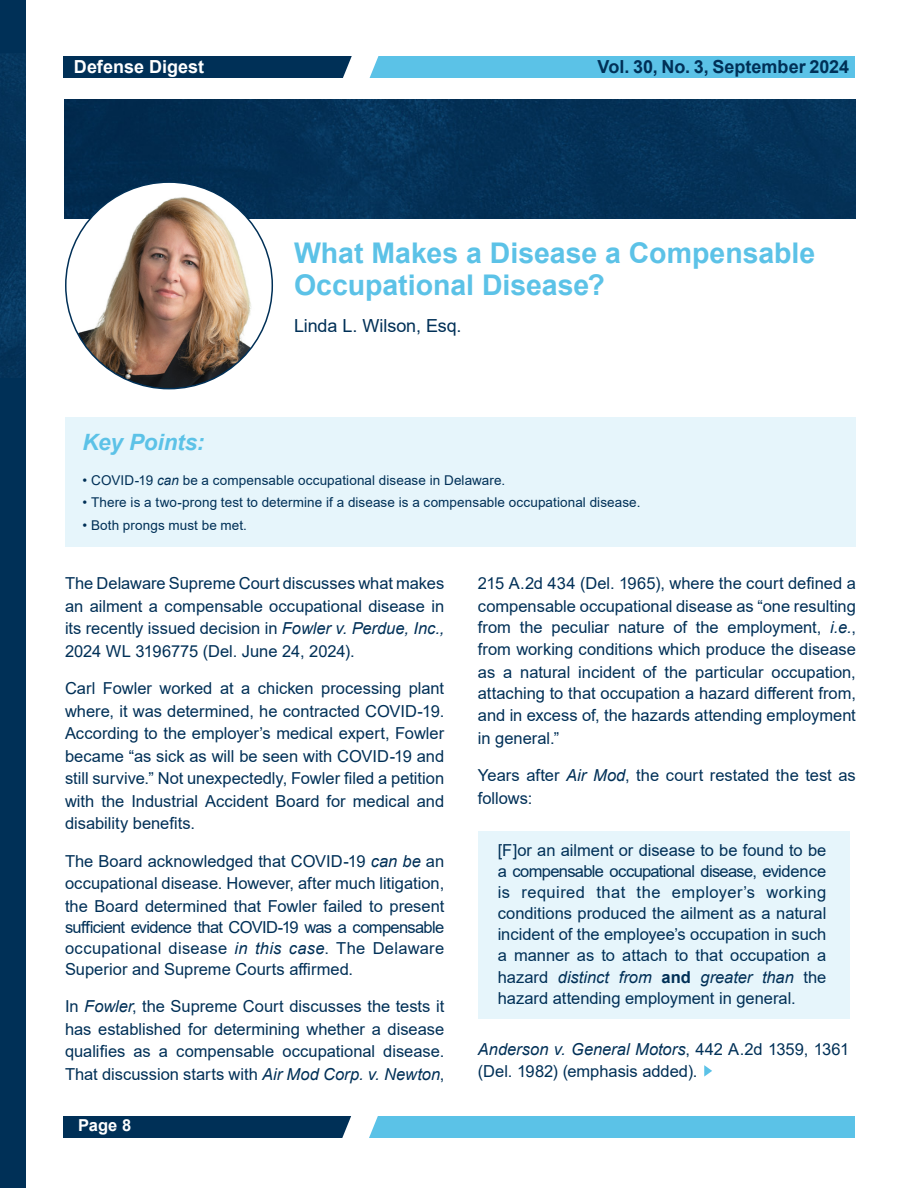
<style>
.page{position:relative;width:918px;height:1188px;background:#fff}
.page>*{position:absolute;margin:0;border:0;box-sizing:border-box;transform-origin:0 0}
.Body_Text_-_Align_Left{font:700 28.5px/31.5px "Arial";color:#5cc2e7}
.Body_Text_-_Align_Left-2{font:italic 700 22.5px "Arial";letter-spacing:-.01em;color:#5cc2e7}
.Body_Text_-_Align_Left-3{font:700 18px "Arial";color:#003057}
.Body_Text_-_Align_Left-4{font:18px "Arial";letter-spacing:-.005em;color:#003057}
.Body_Text_-_Align_Left-5{font:700 18px "Arial";color:#fff}
.Body_Text_-_Align_Left-6{font:16.5px/22.5px "Arial";color:#003057;text-align:justify}
.Body_Text_-_Align_Left-7{font:16.5px "Arial";letter-spacing:-.04em;color:#003057}
.Body_Text_-_Align_Left-8{font:16.5px "Arial";letter-spacing:.02em;color:#003057}
.Body_Text_-_Align_Left-9{font:16.5px "Arial";letter-spacing:.03em;color:#003057}
.Body_Text_-_Align_Left-10{font:700 16.5px "Arial";color:#fff}
.Body_Text_-_Align_Left-11{font:13.5px "Arial";letter-spacing:.005em;color:#003057}
.s1{font-style:italic}
.s2{font-weight:700}
</style>
<div class="page">
<div style="left:363px;top:1116px;width:492px;height:21px;background:#5bc2e7"></div>
<div style="left:63px;top:1116px;width:295px;height:21px;background:#003057"></div>
<div style="left:63px;top:56px;width:295px;height:21px;background:#003057"></div>
<div style="left:363px;top:56px;width:492px;height:21px;background:#5bc2e7"></div>
<svg style="left:340px;top:56px;width:43px;height:22px"></svg>
<svg style="left:340px;top:1116px;width:43px;height:22px"></svg>
<div style="left:0;top:0;width:26px;height:1188px;background:#003057"></div>
<img style="left:0;top:53px;width:26px;height:323px">
<svg style="left:704px;top:1065px;width:8px;height:12px"></svg>
<div style="left:65px;top:417px;width:790px;height:130px;background:#e6f5fb"></div>
<div style="left:478px;top:831px;width:371px;height:188px;background:#e6f5fb"></div>
<img style="left:64px;top:100px;width:792px;height:119px">
<img style="left:66px;top:182px;width:206px;height:207px;border-radius:103px">
<p class="Body_Text_-_Align_Left-5" style="left:74px;top:54px;width:132px">Defense Digest</p>
<p class="Body_Text_-_Align_Left-3" style="left:597px;top:54px;width:253px">Vol. 30, No. 3, September 2024</p>
<p class="Body_Text_-_Align_Left-2" style="left:83px;top:427px;width:123px">Key Points:</p>
<p class="Body_Text_-_Align_Left" style="left:294px;top:238px;width:523px">What Makes a Disease a Compensable<br>Occupational Disease?</p>
<p class="Body_Text_-_Align_Left-4" style="left:294px;top:314px;width:169px">Linda L. Wilson, Esq.</p>
<p class="Body_Text_-_Align_Left-11" style="left:83px;top:471px;width:424px">• COVID-19 <span class="s1">can</span> be a compensable occupational disease in Delaware.</p>
<p class="Body_Text_-_Align_Left-11" style="left:83px;top:493px;width:559px">• There is a two-prong test to determine if a disease is a compensable occupational disease.</p>
<p class="Body_Text_-_Align_Left-11" style="left:83px;top:516px;width:166px">• Both prongs must be met.</p>
<p class="Body_Text_-_Align_Left-6" style="left:65px;top:572px;width:381px">The Delaware Supreme Court discusses what makes an ailment a compensable occupational disease in its recently issued decision in <span class="s1">Fowler v. Perdue, Inc., </span>2024 WL 3196775 (Del. June 24, 2024).</p>
<p class="Body_Text_-_Align_Left-6" style="left:65px;top:677px;width:381px">Carl Fowler worked at a chicken processing plant where, it was determined, he contracted COVID-19.<br>According to the employer’s medical expert, Fowler became “as sick as will be seen with COVID-19 and still survive.” Not unexpectedly, Fowler filed a petition with the Industrial Accident Board for medical and disability benefits.</p>
<p class="Body_Text_-_Align_Left-6" style="left:65px;top:849px;width:381px">The Board acknowledged that COVID-19 <span class="s1">can be</span> an occupational disease. However, after much litigation, the Board determined that Fowler failed to present</p>
<p class="Body_Text_-_Align_Left-7" style="left:65px;top:915px;width:381px">sufficient evidence that COVID-19 was a compensable</p>
<p class="Body_Text_-_Align_Left-8" style="left:65px;top:936px;width:381px">occupational disease <span class="s1">in this case</span>. The Delaware</p>
<p class="Body_Text_-_Align_Left-6" style="left:65px;top:957px;width:290px">Superior and Supreme Courts affirmed.</p>
<p class="Body_Text_-_Align_Left-6" style="left:65px;top:995px;width:381px">In <span class="s1">Fowler</span>, the Supreme Court discusses the tests it has established for determining whether a disease qualifies as a compensable occupational disease.<br>That discussion starts with <span class="s1">Air Mod Corp. v. Newton</span>,</p>
<p class="Body_Text_-_Align_Left-10" style="left:78px;top:1114px;width:55px">Page 8</p>
<p class="Body_Text_-_Align_Left-6" style="left:478px;top:572px;width:380px">215 A.2d 434 (Del. 1965), where the court defined a compensable occupational disease as “one resulting</p>
<p class="Body_Text_-_Align_Left-6" style="left:478px;top:615px;width:380px">from the peculiar nature of the employment, <span class="s1">i.e.</span>, from working conditions which produce the disease as a natural incident of the particular occupation,</p>
<p class="Body_Text_-_Align_Left-6" style="left:478px;top:681px;width:380px">attaching to that occupation a hazard different from, and in excess of, the hazards attending employment in general.”</p>
<p class="Body_Text_-_Align_Left-6" style="left:478px;top:764px;width:379px">Years after <span class="s1">Air Mod</span>, the court restated the test as follows:</p>
<p class="Body_Text_-_Align_Left-6" style="left:498px;top:839px;width:330px">[F]or an ailment or disease to be found to be</p>
<p class="Body_Text_-_Align_Left-7" style="left:498px;top:860px;width:330px">a compensable occupational disease, evidence</p>
<p class="Body_Text_-_Align_Left-9" style="left:498px;top:881px;width:330px">is required that the employer’s working</p>
<p class="Body_Text_-_Align_Left-6" style="left:498px;top:902px;width:330px">conditions produced the ailment as a natural</p>
<p class="Body_Text_-_Align_Left-6" style="left:498px;top:923px;width:330px">incident of the employee’s occupation in such</p>
<p class="Body_Text_-_Align_Left-6" style="left:498px;top:944px;width:330px">a manner as to attach to that occupation a hazard <span class="s1">distinct from</span> <span class="s2">and</span> <span class="s1">greater than</span> the</p>
<p class="Body_Text_-_Align_Left-6" style="left:498px;top:987px;width:300px">hazard attending employment in general.</p>
<p class="Body_Text_-_Align_Left-6" style="left:478px;top:1037px;width:373px"><span class="s1">Anderson v. General Motors</span>, 442 A.2d 1359, 1361 (Del. 1982) (emphasis added).</p>
</div>
